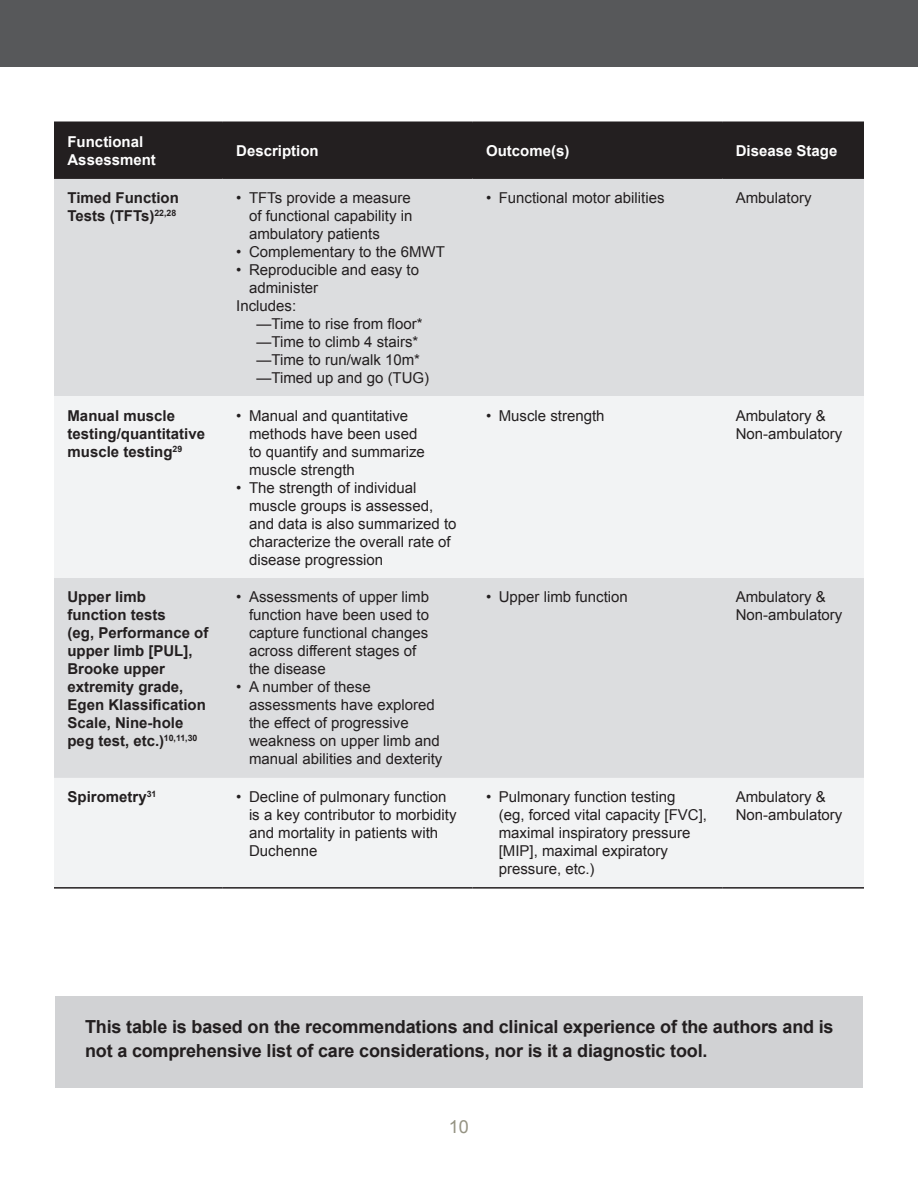
<style>
.page{position:relative;width:918px;height:1188px;background:#fff}
.page>*{position:absolute;margin:0;border:0;box-sizing:border-box;transform-origin:0 0}
.Body_Copy_12{font:700 18px/24px "Arial";letter-spacing:-.01em;color:#231f20}
.t1{font:18px "Arial";color:#959383}
.Table_Copy_Small{font:15px/18px "Arial";color:#231f20}
.Table_Copy_Small-2{font:700 15px/18px "Arial";color:#231f20}
.Table_Copy_Small-3{font:700 15px/18px "Arial";color:#fff}
</style>
<div class="page">
<div style="left:0;top:0;width:918px;height:68px;background:#57585a"></div>
<div style="left:54px;top:123px;width:810px;height:54px;background:#231f20"></div>
<div style="left:54px;top:179px;width:810px;height:217px;background:#dcdddf"></div>
<svg style="left:54px;top:396px;width:810px;height:491px;fill:#f2f3f4"></svg>
<hr style="left:54px;top:122px;width:169px;height:1px;background:#231f20">
<hr style="left:223px;top:122px;width:249px;height:1px;background:#231f20">
<hr style="left:472px;top:122px;width:250px;height:1px;background:#231f20">
<hr style="left:722px;top:122px;width:142px;height:1px;background:#231f20">
<hr style="left:54px;top:177px;width:169px;height:2px;background:#231f20">
<hr style="left:223px;top:177px;width:249px;height:2px;background:#231f20">
<hr style="left:472px;top:177px;width:250px;height:2px;background:#231f20">
<hr style="left:722px;top:177px;width:142px;height:2px;background:#231f20">
<hr style="left:54px;top:887px;width:169px;height:2px;background:#231f20">
<hr style="left:223px;top:887px;width:249px;height:2px;background:#231f20">
<hr style="left:472px;top:887px;width:250px;height:2px;background:#231f20">
<hr style="left:722px;top:887px;width:142px;height:2px;background:#231f20">
<div style="left:55px;top:996px;width:808px;height:92px;background:#d1d2d4"></div>
<p class="Table_Copy_Small-3" style="left:68px;top:133px;width:90px">Functional<br>Assessment</p>
<p class="Table_Copy_Small-3" style="left:236px;top:142px;width:84px">Description</p>
<p class="Table_Copy_Small-3" style="left:486px;top:142px;width:85px">Outcome(s)</p>
<p class="Table_Copy_Small-3" style="left:736px;top:142px;width:103px">Disease Stage</p>
<p class="Table_Copy_Small-2" style="left:68px;top:189px;width:113px">Timed Function<br>Tests (TFTs)<sup>22,28</sup></p>
<p class="Table_Copy_Small" style="left:249px;top:188px;width:165px;text-align:justify;text-indent:-13px">• TFTs provide a measure of functional capability in ambulatory patients</p>
<p class="Table_Copy_Small" style="left:236px;top:242px;width:210px">• Complementary to the 6MWT</p>
<p class="Table_Copy_Small" style="left:249px;top:260px;width:172px;text-indent:-13px">• Reproducible and easy to administer</p>
<p class="Table_Copy_Small" style="left:236px;top:296px;width:62px">Includes:</p>
<p class="Table_Copy_Small" style="left:256px;top:314px;width:168px">—Time to rise from floor*</p>
<p class="Table_Copy_Small" style="left:256px;top:332px;width:163px">—Time to climb 4 stairs*</p>
<p class="Table_Copy_Small" style="left:256px;top:350px;width:165px">—Time to run/walk 10m*</p>
<p class="Table_Copy_Small" style="left:256px;top:368px;width:174px">—Timed up and go (TUG)</p>
<p class="Table_Copy_Small" style="left:486px;top:188px;width:180px">• Functional motor abilities</p>
<p class="Table_Copy_Small" style="left:736px;top:188px;width:77px">Ambulatory</p>
<p class="Table_Copy_Small-2" style="left:68px;top:407px;width:139px">Manual muscle testing/quantitative muscle testing<sup>29</sup></p>
<p class="Table_Copy_Small" style="left:249px;top:406px;width:177px;text-indent:-13px">• Manual and quantitative methods have been used to quantify and summarize muscle strength</p>
<p class="Table_Copy_Small" style="left:249px;top:478px;width:209px;text-indent:-13px">• The strength of individual muscle groups is assessed, and data is also summarized to characterize the overall rate of disease progression</p>
<p class="Table_Copy_Small-2" style="left:68px;top:589px;width:100px">Upper limb function tests</p>
<p class="Table_Copy_Small-2" style="left:68px;top:625px;width:142px">(eg, Performance of upper limb [PUL],<br>Brooke upper extremity grade,<br>Egen Klassification<br>Scale, Nine-hole peg test, etc.)<sup>10,11,30</sup></p>
<p class="Table_Copy_Small" style="left:249px;top:588px;width:182px;text-indent:-13px">• Assessments of upper limb function have been used to capture functional changes across different stages of the disease</p>
<p class="Table_Copy_Small" style="left:249px;top:678px;width:195px;text-indent:-13px">• A number of these assessments have explored the effect of progressive weakness on upper limb and manual abilities and dexterity</p>
<p class="Table_Copy_Small" style="left:486px;top:406px;width:120px">• Muscle strength</p>
<p class="Table_Copy_Small" style="left:736px;top:406px;width:108px">Ambulatory &amp;<br>Non-ambulatory</p>
<p class="Table_Copy_Small" style="left:486px;top:588px;width:143px">• Upper limb function</p>
<p class="Table_Copy_Small" style="left:736px;top:588px;width:108px">Ambulatory &amp;<br>Non-ambulatory</p>
<p class="Table_Copy_Small-2" style="left:68px;top:789px;width:90px">Spirometry<sup>31</sup></p>
<p class="Table_Copy_Small" style="left:249px;top:788px;width:209px;text-indent:-13px">• Decline of pulmonary function is a key contributor to morbidity and mortality in patients with<br>Duchenne</p>
<p class="Table_Copy_Small" style="left:499px;top:788px;width:210px;text-indent:-13px">• Pulmonary function testing<br>(eg, forced vital capacity [FVC], maximal inspiratory pressure [MIP], maximal expiratory pressure, etc.)</p>
<p class="Table_Copy_Small" style="left:736px;top:788px;width:108px">Ambulatory &amp;<br>Non-ambulatory</p>
<p class="Body_Copy_12" style="left:85px;top:1015px;width:750px">This table is based on the recommendations and clinical experience of the authors and is not a comprehensive list of care considerations, nor is it a diagnostic tool.</p>
<p class="t1" style="left:449px;top:1115px;width:22px">10</p>
</div>
